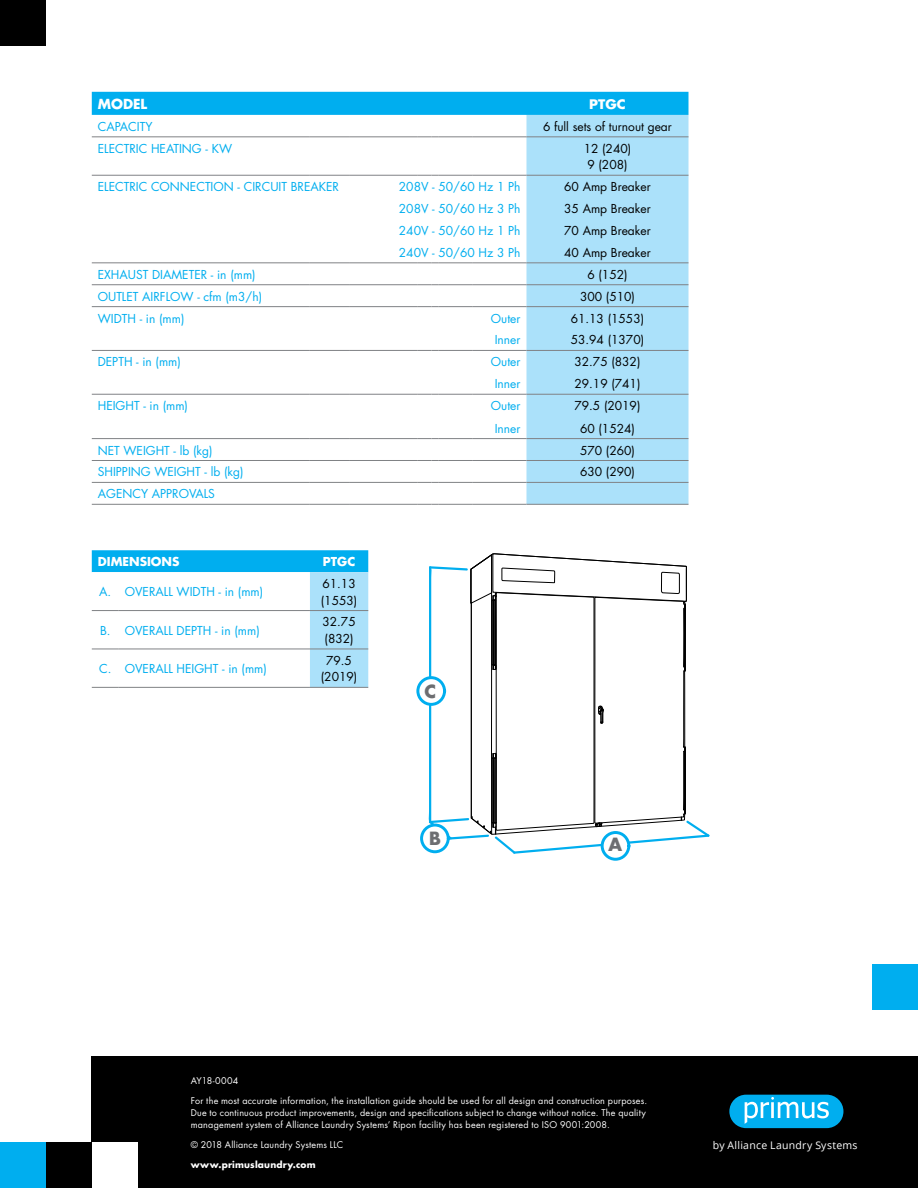
<style>
.page{position:relative;width:918px;height:1188px;background:#fff}
.page>*{position:absolute;margin:0;border:0;box-sizing:border-box;transform-origin:0 0}
.t1{font:700 20.1px "Futura TOT";color:#6d6e71}
.t2{font:700 13.5px "Futura Std";color:#fff}
.t3{font:700 12.9px "Futura Std";color:#fff;scale:1.05 1}
.t4{font:12px "Futura Std";color:#00aeef}
.t5{font:12px/16.5px "Futura Std";color:#000}
.t6{font:700 12px "Futura Std";color:#fff}
.t7{font:10.5px "Open Sans";letter-spacing:.025em;color:#fff}
.t8{font:9px/12px "Futura Std";letter-spacing:.025em;color:#fff}
.t9{font:700 9px "Futura Std";letter-spacing:.02em;color:#fff}
.t10{font:9px "Futura Std";letter-spacing:-.005em;color:#fff}
</style>
<div class="page">
<div style="left:0;top:0;width:46px;height:46px;background:#000"></div>
<svg style="left:416px;top:553px;width:294px;height:308px"></svg>
<div style="left:872px;top:964px;width:46px;height:46px;background:#00aeef"></div>
<svg style="left:92px;top:550px;width:276px;height:138px"></svg>
<hr style="left:119px;top:687px;width:191px;height:1px;background:#808285">
<hr style="left:310px;top:610px;width:58px;height:1px;background:#808285">
<hr style="left:310px;top:649px;width:58px;height:1px;background:#808285">
<hr style="left:310px;top:687px;width:58px;height:1px;background:#808285">
<div style="left:92px;top:92px;width:596px;height:23px;background:#00aeef"></div>
<svg style="left:92px;top:137px;width:434px;height:367px"></svg>
<div style="left:526px;top:115px;width:162px;height:389px;background:#abe1fa"></div>
<hr style="left:92px;top:136px;width:217px;height:1px;background:#808285">
<hr style="left:309px;top:136px;width:41px;height:1px;background:#808285">
<hr style="left:350px;top:136px;width:68px;height:1px;background:#808285">
<svg style="left:418px;top:136px;width:54px;height:1px"></svg>
<hr style="left:472px;top:136px;width:54px;height:1px;background:#808285">
<hr style="left:526px;top:136px;width:162px;height:1px;background:#808285">
<hr style="left:92px;top:175px;width:217px;height:1px;background:#808285">
<hr style="left:309px;top:175px;width:41px;height:1px;background:#808285">
<hr style="left:92px;top:262px;width:217px;height:1px;background:#808285">
<hr style="left:309px;top:262px;width:41px;height:1px;background:#808285">
<hr style="left:350px;top:175px;width:68px;height:1px;background:#808285">
<svg style="left:418px;top:175px;width:54px;height:1px"></svg>
<hr style="left:472px;top:175px;width:54px;height:1px;background:#808285">
<hr style="left:526px;top:175px;width:162px;height:1px;background:#808285">
<hr style="left:350px;top:262px;width:68px;height:1px;background:#808285">
<svg style="left:418px;top:262px;width:54px;height:1px"></svg>
<hr style="left:472px;top:262px;width:54px;height:1px;background:#808285">
<hr style="left:526px;top:262px;width:162px;height:1px;background:#808285">
<hr style="left:92px;top:284px;width:217px;height:1px;background:#808285">
<hr style="left:309px;top:284px;width:41px;height:1px;background:#808285">
<hr style="left:350px;top:284px;width:68px;height:1px;background:#808285">
<svg style="left:418px;top:284px;width:54px;height:1px"></svg>
<hr style="left:472px;top:284px;width:54px;height:1px;background:#808285">
<hr style="left:526px;top:284px;width:162px;height:1px;background:#808285">
<hr style="left:526px;top:306px;width:162px;height:1px;background:#808285">
<hr style="left:92px;top:306px;width:217px;height:1px;background:#808285">
<hr style="left:309px;top:306px;width:41px;height:1px;background:#808285">
<hr style="left:350px;top:306px;width:68px;height:1px;background:#808285">
<svg style="left:418px;top:306px;width:54px;height:1px"></svg>
<hr style="left:472px;top:306px;width:54px;height:1px;background:#808285">
<hr style="left:526px;top:350px;width:162px;height:1px;background:#808285">
<hr style="left:526px;top:394px;width:162px;height:1px;background:#808285">
<hr style="left:92px;top:350px;width:217px;height:1px;background:#808285">
<hr style="left:309px;top:350px;width:41px;height:1px;background:#808285">
<hr style="left:350px;top:350px;width:68px;height:1px;background:#808285">
<svg style="left:418px;top:350px;width:54px;height:1px"></svg>
<hr style="left:472px;top:350px;width:54px;height:1px;background:#808285">
<hr style="left:92px;top:394px;width:217px;height:1px;background:#808285">
<hr style="left:309px;top:394px;width:41px;height:1px;background:#808285">
<hr style="left:350px;top:394px;width:68px;height:1px;background:#808285">
<svg style="left:418px;top:394px;width:54px;height:1px"></svg>
<hr style="left:472px;top:394px;width:54px;height:1px;background:#808285">
<hr style="left:92px;top:438px;width:217px;height:1px;background:#808285">
<hr style="left:309px;top:438px;width:41px;height:1px;background:#808285">
<hr style="left:350px;top:438px;width:68px;height:1px;background:#808285">
<svg style="left:418px;top:438px;width:54px;height:1px"></svg>
<hr style="left:472px;top:438px;width:54px;height:1px;background:#808285">
<hr style="left:526px;top:438px;width:162px;height:1px;background:#808285">
<hr style="left:92px;top:460px;width:217px;height:1px;background:#808285">
<hr style="left:309px;top:460px;width:41px;height:1px;background:#808285">
<hr style="left:350px;top:460px;width:68px;height:1px;background:#808285">
<svg style="left:418px;top:460px;width:54px;height:1px"></svg>
<hr style="left:472px;top:460px;width:54px;height:1px;background:#808285">
<hr style="left:526px;top:460px;width:162px;height:1px;background:#808285">
<hr style="left:92px;top:482px;width:217px;height:1px;background:#808285">
<hr style="left:309px;top:482px;width:41px;height:1px;background:#808285">
<hr style="left:350px;top:482px;width:68px;height:1px;background:#808285">
<svg style="left:418px;top:482px;width:54px;height:1px"></svg>
<hr style="left:472px;top:482px;width:54px;height:1px;background:#808285">
<hr style="left:526px;top:482px;width:162px;height:1px;background:#808285">
<hr style="left:92px;top:504px;width:217px;height:1px;background:#808285">
<hr style="left:309px;top:504px;width:41px;height:1px;background:#808285">
<hr style="left:350px;top:504px;width:68px;height:1px;background:#808285">
<svg style="left:418px;top:504px;width:54px;height:1px"></svg>
<hr style="left:472px;top:504px;width:54px;height:1px;background:#808285">
<hr style="left:526px;top:504px;width:162px;height:1px;background:#808285">
<div style="left:92px;top:1056px;width:826px;height:132px;background:#000"></div>
<div style="left:0;top:1142px;width:46px;height:46px;background:#00aeef"></div>
<div style="left:46px;top:1142px;width:46px;height:46px;background:#000"></div>
<div style="left:92px;top:1142px;width:46px;height:46px;background:#fff"></div>
<div style="left:729px;top:1095px;width:114px;height:33px;background:#00aeef;border-radius:17px"></div>
<svg style="left:745px;top:1097px;width:84px;height:27px"></svg>
<p class="t2" style="left:98px;top:95px;width:51px">MODEL</p>
<p class="t3" style="left:589px;top:96px;width:36px">PTGC</p>
<p class="t4" style="left:98px;top:119px;width:56px">CAPACITY</p>
<p class="t5" style="left:543px;top:118px;width:130px">6 full sets of turnout gear</p>
<p class="t4" style="left:98px;top:141px;width:136px">ELECTRIC HEATING - KW</p>
<p class="t5" style="left:584px;top:140px;width:49px;text-align:center">12 (240)<br>9 (208)</p>
<p class="t4" style="left:98px;top:179px;width:243px">ELECTRIC CONNECTION - CIRCUIT BREAKER</p>
<p class="t4" style="left:399px;top:179px;width:123px">208V - 50/60 Hz 1 Ph</p>
<p class="t5" style="left:564px;top:179px;width:88px">60 Amp Breaker</p>
<p class="t4" style="left:399px;top:201px;width:123px">208V - 50/60 Hz 3 Ph</p>
<p class="t5" style="left:564px;top:201px;width:88px">35 Amp Breaker</p>
<p class="t4" style="left:399px;top:223px;width:123px">240V - 50/60 Hz 1 Ph</p>
<p class="t5" style="left:564px;top:222px;width:88px">70 Amp Breaker</p>
<p class="t4" style="left:399px;top:245px;width:123px">240V - 50/60 Hz 3 Ph</p>
<p class="t5" style="left:564px;top:244px;width:88px">40 Amp Breaker</p>
<p class="t4" style="left:98px;top:267px;width:159px">EXHAUST DIAMETER - in (mm)</p>
<p class="t5" style="left:587px;top:266px;width:42px">6 (152)</p>
<p class="t4" style="left:98px;top:289px;width:166px">OUTLET AIRFLOW - cfm (m3/h)</p>
<p class="t5" style="left:580px;top:288px;width:56px">300 (510)</p>
<p class="t4" style="left:98px;top:310px;width:88px">WIDTH - in (mm)</p>
<p class="t4" style="left:491px;top:310px;width:31px">Outer</p>
<p class="t5" style="left:571px;top:310px;width:75px">61.13 (1553)</p>
<p class="t4" style="left:495px;top:332px;width:27px">Inner</p>
<p class="t5" style="left:571px;top:332px;width:75px">53.94 (1370)</p>
<p class="t4" style="left:98px;top:354px;width:85px">DEPTH - in (mm)</p>
<p class="t4" style="left:491px;top:354px;width:31px">Outer</p>
<p class="t5" style="left:574px;top:354px;width:68px">32.75 (832)</p>
<p class="t4" style="left:495px;top:376px;width:27px">Inner</p>
<p class="t5" style="left:574px;top:376px;width:68px">29.19 (741)</p>
<p class="t4" style="left:98px;top:398px;width:92px">HEIGHT - in (mm)</p>
<p class="t4" style="left:491px;top:398px;width:31px">Outer</p>
<p class="t5" style="left:574px;top:398px;width:68px">79.5 (2019)</p>
<p class="t4" style="left:495px;top:421px;width:27px">Inner</p>
<p class="t5" style="left:580px;top:420px;width:56px">60 (1524)</p>
<p class="t4" style="left:98px;top:442px;width:116px">NET WEIGHT - lb (kg)</p>
<p class="t5" style="left:580px;top:442px;width:56px">570 (260)</p>
<p class="t4" style="left:98px;top:464px;width:147px">SHIPPING WEIGHT - lb (kg)</p>
<p class="t5" style="left:580px;top:464px;width:56px">630 (290)</p>
<p class="t4" style="left:98px;top:486px;width:119px">AGENCY APPROVALS</p>
<p class="t6" style="left:98px;top:554px;width:83px">DIMENSIONS</p>
<p class="t6" style="left:323px;top:554px;width:34px">PTGC</p>
<p class="t4" style="left:99px;top:584px;width:166px">A. OVERALL WIDTH - in (mm)</p>
<p class="t5" style="left:321px;top:576px;width:38px">61.13 (1553)</p>
<p class="t4" style="left:100px;top:623px;width:161px">B. OVERALL DEPTH - in (mm)</p>
<p class="t5" style="left:322px;top:614px;width:35px">32.75 (832)</p>
<p class="t4" style="left:99px;top:661px;width:169px">C. OVERALL HEIGHT - in (mm)</p>
<p class="t5" style="left:321px;top:652px;width:38px;text-align:center">79.5 (2019)</p>
<h1 class="t1" style="left:424px;top:679px;width:13px">C</h1>
<h1 class="t1" style="left:429px;top:826px;width:14px">B</h1>
<h1 class="t1" style="left:608px;top:832px;width:16px">A</h1>
<p class="t10" style="left:191px;top:1075px;width:49px">AY18-0004</p>
<p class="t8" style="left:191px;top:1095px;width:458px">For the most accurate information, the installation guide should be used for all design and construction purposes.<br>Due to continuous product improvements, design and specifications subject to change without notice. The quality management system of Alliance Laundry Systems’ Ripon facility has been registered to ISO 9001:2008.</p>
<p class="t8" style="left:191px;top:1139px;width:154px">© 2018 Alliance Laundry Systems LLC</p>
<p class="t9" style="left:191px;top:1159px;width:126px">www.primuslaundry.com</p>
<p class="t7" style="left:713px;top:1138px;width:146px">by Alliance Laundry Systems</p>
</div>
